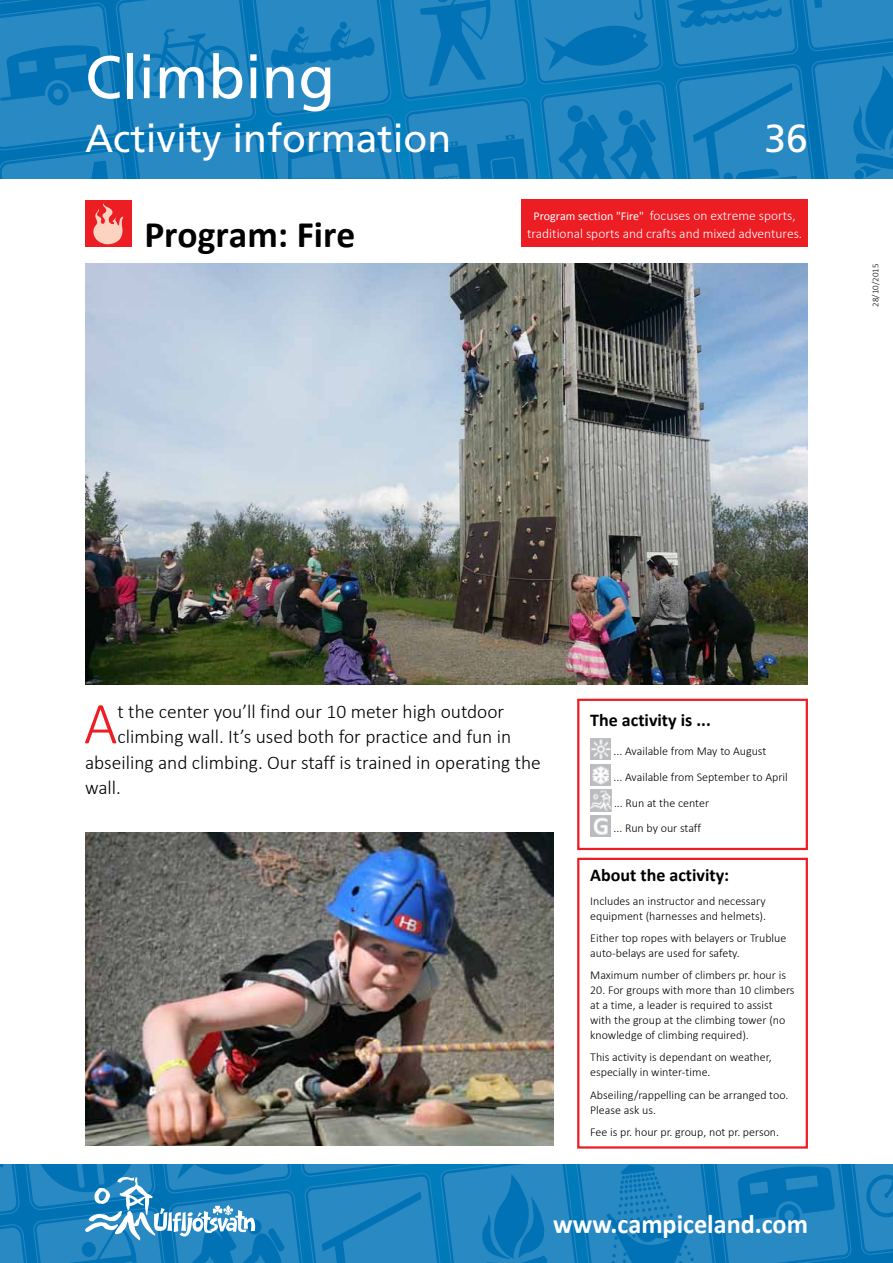
<style>
.page{position:relative;width:893px;height:1263px;background:#fff}
.page>*{position:absolute;margin:0;border:0;box-sizing:border-box;transform-origin:0 0}
.t1{font:60px "Frutiger LT Std";color:#fff}
.t2{font:300 59.7px "Calibri";color:#ed1d24}
.t3{font:39px "Frutiger LT Std";color:#fff}
.t4{font:700 37.5px "Calibri";color:#000}
.t5{font:700 27px "Calibri";color:#fff}
.t6{font:300 19.5px "Calibri";color:#000}
.t7{font:700 18px "Calibri";color:#000}
.t8{font:300 13.5px/18px "Calibri";color:#fff;text-align:center}
.t9{font:300 12px/15px "Calibri";color:#000}
.t10{font:300 9px "Calibri";color:#000}
.s1{font-weight:400;font-size:12px}
</style>
<div class="page">
<svg style="left:0;top:0;width:893px;height:179px;background:#1a81be"></svg>
<svg style="left:0;top:1165px;width:893px;height:98px;background:#1f84bf"></svg>
<div style="left:521px;top:200px;width:287px;height:47px;background:#ed1d24"></div>
<img style="left:85px;top:264px;width:723px;height:421px">
<img style="left:85px;top:833px;width:468px;height:312px">
<div style="left:577px;top:699px;width:231px;height:151px;border:2px solid #ed1d24"></div>
<div style="left:577px;top:858px;width:231px;height:290px;border:2px solid #ed1d24"></div>
<img style="left:590px;top:739px;width:21px;height:21px">
<img style="left:590px;top:764px;width:21px;height:21px">
<img style="left:590px;top:790px;width:21px;height:21px">
<img style="left:590px;top:816px;width:21px;height:21px">
<div style="left:85px;top:200px;width:47px;height:47px;background:#ed1d24"></div>
<svg style="left:93px;top:203px;width:31px;height:42px"></svg>
<h1 class="t1" style="left:85px;top:42px;width:252px">Climbing</h1>
<h3 class="t3" style="left:85px;top:116px;width:368px">Activity information</h3>
<h3 class="t3" style="left:764px;top:116px;width:45px">36</h3>
<h3 class="t4" style="left:144px;top:211px;width:212px">Program: Fire</h3>
<p class="t8" style="left:527px;top:206px;width:277px"><span class="s1">Program section "Fire"</span> focuses on extreme sports, traditional sports and crafts and mixed adventures.</p>
<p class="t10" style="left:870px;top:307px;width:45px;rotate:-90deg">28/10/2015</p>
<h2 class="t2" style="left:84px;top:686px;width:35px">A</h2>
<h3 class="t6" style="left:117px;top:699px;width:388px">t the center you’ll find our 10 meter high outdoor</h3>
<h3 class="t6" style="left:117px;top:725px;width:395px">climbing wall. It’s used both for practice and fun in</h3>
<h3 class="t6" style="left:85px;top:750px;width:457px">abseiling and climbing. Our staff is trained in operating the</h3>
<h3 class="t6" style="left:85px;top:776px;width:37px">wall.</h3>
<h3 class="t7" style="left:590px;top:708px;width:122px">The activity is ...</h3>
<p class="t9" style="left:613px;top:739px;width:176px;line-height:25.5px">... Available from May to August<br>... Available from September to April ... Run at the center<br>... Run by our staff</p>
<h3 class="t7" style="left:590px;top:864px;width:141px">About the activity:</h3>
<p class="t9" style="left:590px;top:893px;width:177px">Includes an instructor and necessary equipment (harnesses and helmets).</p>
<p class="t9" style="left:590px;top:930px;width:198px">Either top ropes with belayers or Trublue auto-belays are used for safety.</p>
<p class="t9" style="left:590px;top:967px;width:197px">Maximum number of climbers pr. hour is</p>
<p class="t9" style="left:590px;top:982px;width:206px">20. For groups with more than 10 climbers at a time, a leader is required to assist with the group at the climbing tower (no knowledge of climbing required).</p>
<p class="t9" style="left:590px;top:1050px;width:183px">This activity is dependant on weather, especially in winter-time.</p>
<p class="t9" style="left:590px;top:1087px;width:200px">Abseiling/rappelling can be arranged too.<br>Please ask us.</p>
<p class="t9" style="left:590px;top:1124px;width:190px">Fee is pr. hour pr. group, not pr. person.</p>
<h3 class="t5" style="left:553px;top:1207px;width:256px">www.campiceland.com</h3>
</div>
